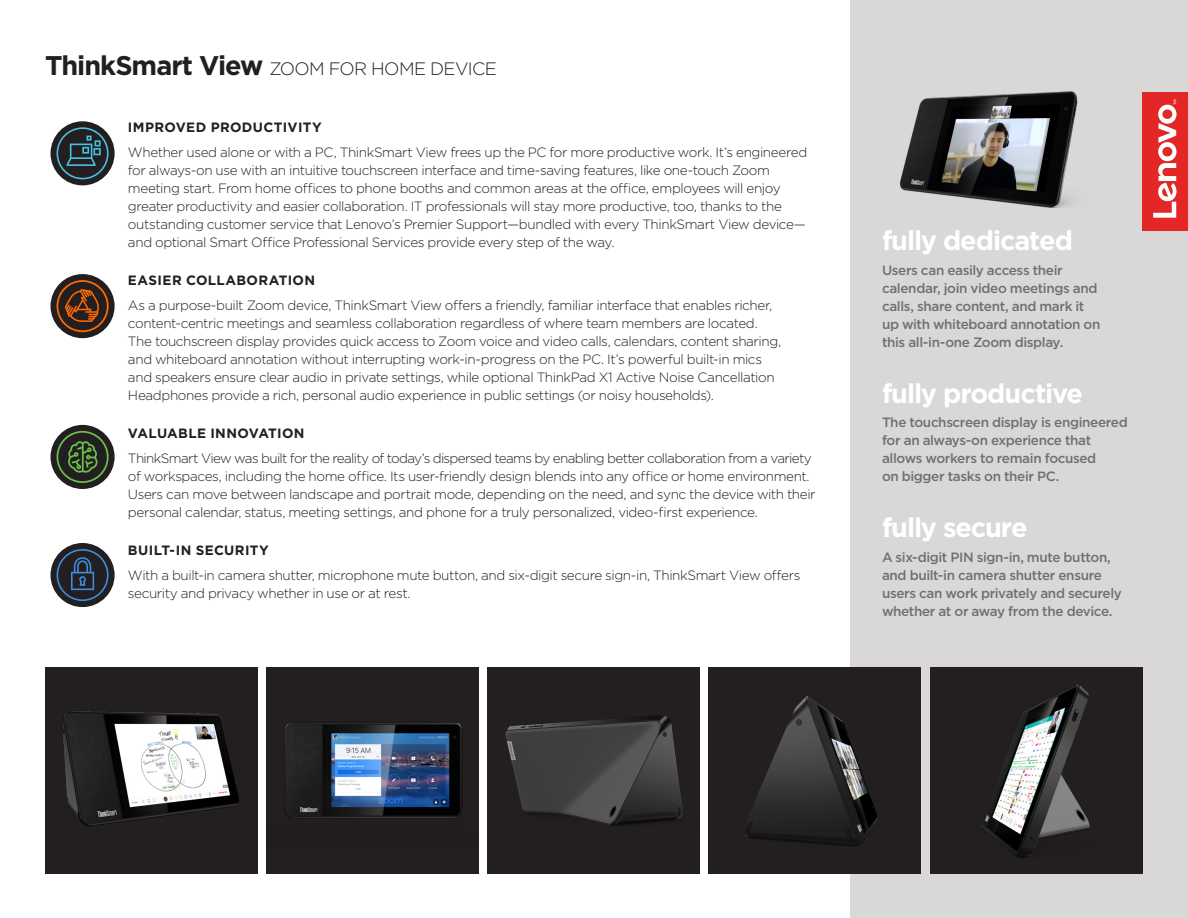
<style>
.page{position:relative;width:1188px;height:918px;background:#fff}
.page>*{position:absolute;margin:0;border:0;box-sizing:border-box;transform-origin:0 0}
.t1{font:700 27px "Gotham";letter-spacing:-.04em;color:#fff}
.t2{font:300 18px "Gotham";letter-spacing:-.035em;color:#231f20}
.t3{font:300 13.5px/18px "Gotham";letter-spacing:-.03em;color:#231f20}
.t4{font:500 13.5px/18px "Gotham";letter-spacing:-.025em;color:#6f7170}
.t5{font:700 13.5px "Gotham";letter-spacing:.025em;color:#231f20}
.s1{font-weight:700;font-size:27px}
</style>
<div class="page">
<div style="left:850px;top:0;width:338px;height:918px;background:#d9d8d6"></div>
<div style="left:45px;top:667px;width:213px;height:207px;background:#231f20"></div>
<img style="left:63px;top:711px;width:176px;height:116px">
<div style="left:488px;top:667px;width:212px;height:207px;background:#231f20"></div>
<img style="left:505px;top:715px;width:178px;height:111px">
<img style="left:900px;top:91px;width:178px;height:117px">
<div style="left:709px;top:667px;width:212px;height:207px;background:#231f20"></div>
<img style="left:745px;top:695px;width:133px;height:151px">
<div style="left:930px;top:667px;width:213px;height:207px;background:#231f20"></div>
<img style="left:982px;top:684px;width:108px;height:174px">
<div style="left:266px;top:667px;width:213px;height:207px;background:#231f20"></div>
<img style="left:285px;top:722px;width:177px;height:96px">
<div style="left:1143px;top:92px;width:45px;height:139px;background:#e32626"></div>
<svg style="left:1153px;top:100px;width:24px;height:118px"></svg>
<div style="left:51px;top:543px;width:64px;height:64px;background:#231f20;border-radius:50%"></div>
<svg style="left:57px;top:549px;width:52px;height:52px"></svg>
<div style="left:51px;top:425px;width:64px;height:64px;background:#231f20;border-radius:50%"></div>
<svg style="left:57px;top:431px;width:52px;height:52px"></svg>
<div style="left:51px;top:121px;width:64px;height:64px;background:#231f20;border-radius:50%"></div>
<svg style="left:57px;top:127px;width:52px;height:52px"></svg>
<div style="left:51px;top:274px;width:64px;height:64px;background:#231f20;border-radius:50%"></div>
<svg style="left:57px;top:280px;width:52px;height:52px"></svg>
<h2 class="t2" style="left:45px;top:57px;width:453px"><span class="s1">ThinkSmart View</span> ZOOM FOR HOME DEVICE</h2>
<p class="t5" style="left:128px;top:118px;width:195px">IMPROVED PRODUCTIVITY</p>
<p class="t3" style="left:128px;top:143px;width:681px">Whether used alone or with a PC, ThinkSmart View frees up the PC for more productive work. It’s engineered for always-on use with an intuitive touchscreen interface and time-saving features, like one-touch Zoom meeting start. From home offices to phone booths and common areas at the office, employees will enjoy greater productivity and easier collaboration. IT professionals will stay more productive, too, thanks to the outstanding customer service that Lenovo’s Premier Support—bundled with every ThinkSmart View device— and optional Smart Office Professional Services provide every step of the way.</p>
<p class="t5" style="left:128px;top:271px;width:189px">EASIER COLLABORATION</p>
<p class="t3" style="left:128px;top:296px;width:655px">As a purpose-built Zoom device, ThinkSmart View offers a friendly, familiar interface that enables richer, content-centric meetings and seamless collaboration regardless of where team members are located.<br>The touchscreen display provides quick access to Zoom voice and video calls, calendars, content sharing, and whiteboard annotation without interrupting work-in-progress on the PC. It’s powerful built-in mics and speakers ensure clear audio in private settings, while optional ThinkPad X1 Active Noise Cancellation Headphones provide a rich, personal audio experience in public settings (or noisy households).</p>
<p class="t5" style="left:128px;top:424px;width:178px">VALUABLE INNOVATION</p>
<p class="t3" style="left:128px;top:449px;width:689px">ThinkSmart View was built for the reality of today’s dispersed teams by enabling better collaboration from a variety of workspaces, including the home office. Its user-friendly design blends into any office or home environment.<br>Users can move between landscape and portrait mode, depending on the need, and sync the device with their personal calendar, status, meeting settings, and phone for a truly personalized, video-first experience.</p>
<p class="t5" style="left:128px;top:541px;width:142px">BUILT-IN SECURITY</p>
<p class="t3" style="left:128px;top:566px;width:674px">With a built-in camera shutter, microphone mute button, and six-digit secure sign-in, ThinkSmart View offers security and privacy whether in use or at rest.</p>
<h1 class="t1" style="left:882px;top:223px;width:193px">fully dedicated</h1>
<p class="t4" style="left:882px;top:261px;width:220px">Users can easily access their calendar, join video meetings and calls, share content, and mark it up with whiteboard annotation on this all-in-one Zoom display.</p>
<h1 class="t1" style="left:882px;top:375px;width:203px">fully productive</h1>
<p class="t4" style="left:882px;top:413px;width:247px">The touchscreen display is engineered for an always-on experience that allows workers to remain focused<br>on bigger tasks on their PC.</p>
<h1 class="t1" style="left:882px;top:509px;width:147px">fully secure</h1>
<p class="t4" style="left:882px;top:548px;width:241px">A six-digit PIN sign-in, mute button, and built-in camera shutter ensure users can work privately and securely whether at or away from the device.</p>
</div>
